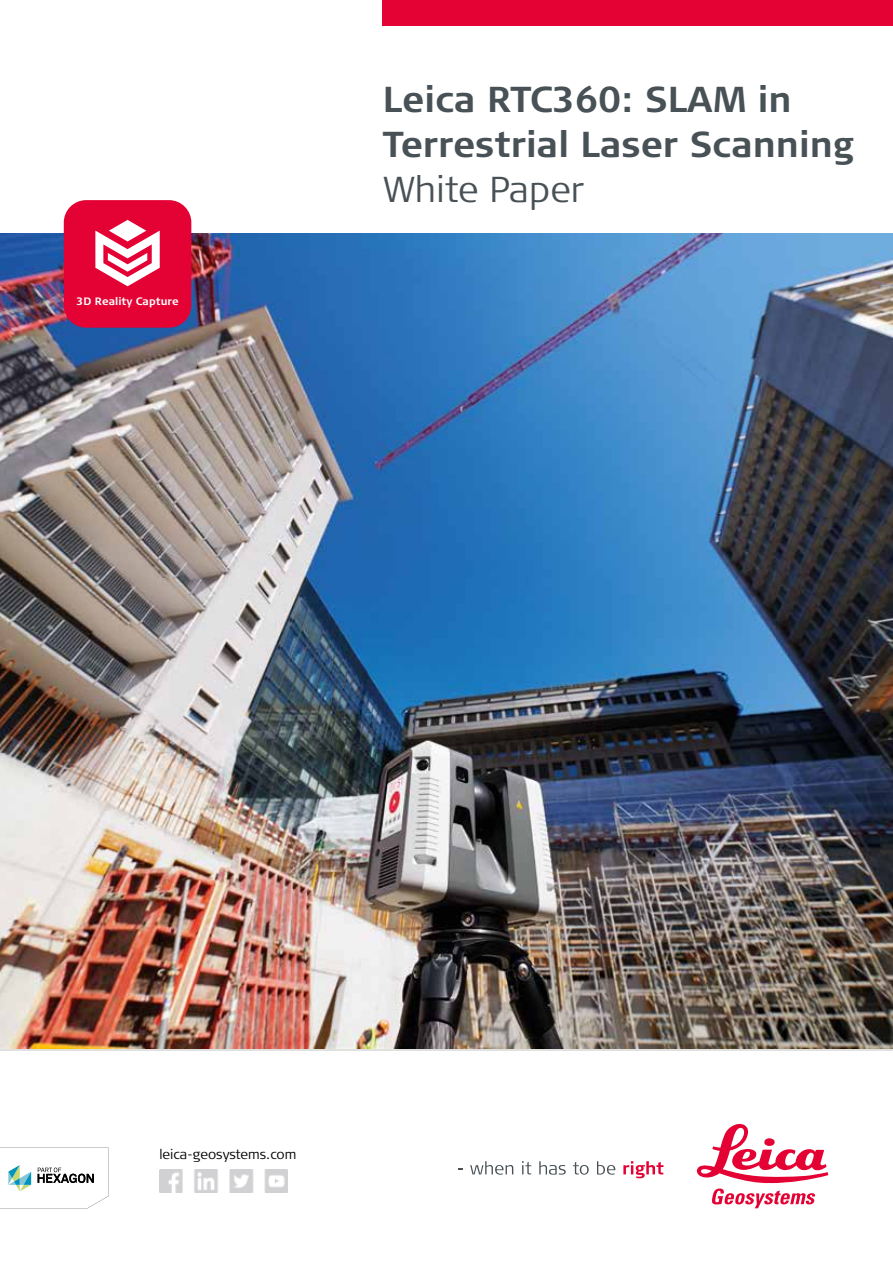
<style>
.page{position:relative;width:893px;height:1263px;background:#fff}
.page>*{position:absolute;margin:0;border:0;box-sizing:border-box;transform-origin:0 0}
.t1{font:700 36px/45px "Signa Column";color:#485156}
.t2{font:300 36px "Signa Column";color:#485156}
.t3{font:300 13.5px "Signa Column";color:#000}
.t4{font:700 10.65px "Signa Column";color:#fff}
</style>
<div class="page">
<img style="left:0;top:234px;width:893px;height:814px">
<div style="left:383px;top:0;width:510px;height:26px;background:#e40234"></div>
<div style="left:64px;top:200px;width:127px;height:128px;background:#e40234;border-radius:22px"></div>
<svg style="left:95px;top:220px;width:65px;height:66px"></svg>
<svg style="left:470px;top:1161px;width:43px;height:14px"></svg>
<svg style="left:522px;top:1161px;width:9px;height:13px"></svg>
<svg style="left:539px;top:1161px;width:27px;height:13px"></svg>
<svg style="left:573px;top:1162px;width:16px;height:13px"></svg>
<svg style="left:597px;top:1161px;width:18px;height:14px"></svg>
<svg style="left:623px;top:1161px;width:40px;height:17px"></svg>
<svg style="left:697px;top:1123px;width:131px;height:85px"></svg>
<svg style="left:0;top:1147px;width:109px;height:62px"></svg>
<img style="left:160px;top:1170px;width:128px;height:23px">
<p class="t4" style="left:76px;top:294px;width:104px">3D Reality Capture</p>
<p class="t1" style="left:383px;top:78px;width:473px">Leica RTC360: SLAM in<br>Terrestrial Laser Scanning</p>
<p class="t2" style="left:383px;top:167px;width:203px">White Paper</p>
<p class="t3" style="left:159px;top:1146px;width:138px">leica-geosystems.com</p>
</div>
